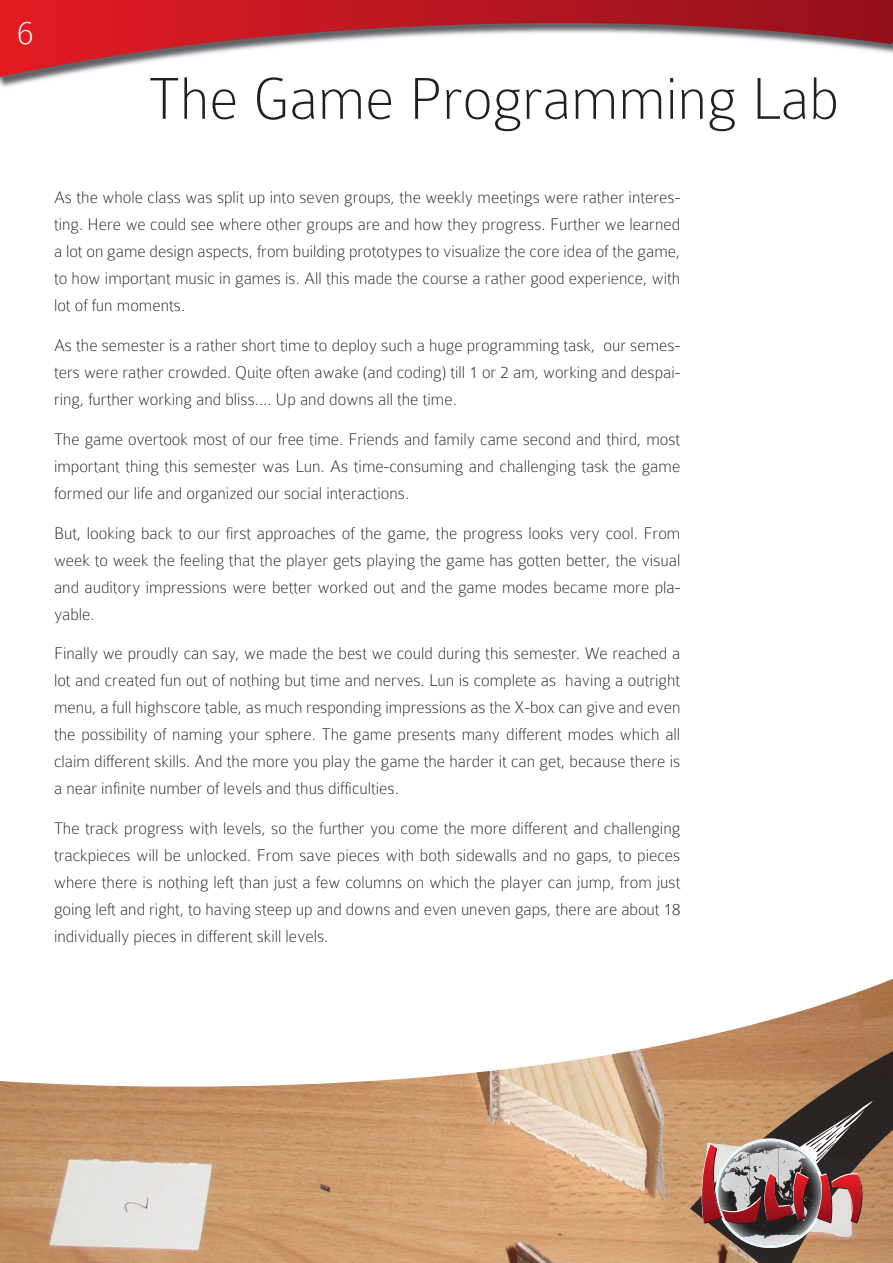
<style>
.page{position:relative;width:893px;height:1263px;background:#fff}
.page>*{position:absolute;margin:0;border:0;box-sizing:border-box;transform-origin:0 0}
.t1{font:100 63px "Colaborate";color:#231f20}
.t2{font:100 36px "Colaborate";color:#fff}
.t3{font:100 18px/27px "Colaborate";color:#231f20;text-align:justify}
</style>
<div class="page">
<img style="left:0;top:979px;width:893px;height:284px">
<svg style="left:0;top:0;width:893px;height:77px"></svg>
<svg style="left:690px;top:1004px;width:203px;height:259px;background:#ae8665"></svg>
<svg style="left:702px;top:1101px;width:171px;height:147px;background:#957269"></svg>
<h2 class="t2" style="left:17px;top:14px;width:18px">6</h2>
<h1 class="t1" style="left:149px;top:66px;width:692px">The Game Programming Lab</h1>
<p class="t3" style="left:54px;top:184px;width:628px">As the whole class was split up into seven groups, the weekly meetings were rather interes&shy;ting. Here we could see where other groups are and how they progress. Further we learned a lot on game design aspects, from building prototypes to visualize the core idea of the game, to how important music in games is. All this made the course a rather good experience, with lot of fun moments.</p>
<p class="t3" style="left:54px;top:332px;width:628px">As the semester is a rather short time to deploy such a huge programming task, our semes&shy;ters were rather crowded. Quite often awake (and coding) till 1 or 2 am, working and despai&shy;ring, further working and bliss.... Up and downs all the time.</p>
<p class="t3" style="left:54px;top:425px;width:628px">The game overtook most of our free time. Friends and family came second and third, most important thing this semester was Lun. As time-consuming and challenging task the game formed our life and organized our social interactions.</p>
<p class="t3" style="left:54px;top:519px;width:628px">But, looking back to our first approaches of the game, the progress looks very cool. From week to week the feeling that the player gets playing the game has gotten better, the visual and auditory impressions were better worked out and the game modes became more pla&shy;yable.</p>
<p class="t3" style="left:54px;top:640px;width:628px">Finally we proudly can say, we made the best we could during this semester. We reached a lot and created fun out of nothing but time and nerves. Lun is complete as having a outright menu, a full highscore table, as much responding impressions as the X-box can give and even the possibility of naming your sphere. The game presents many different modes which all claim different skills. And the more you play the game the harder it can get, because there is a near infinite number of levels and thus difficulties.</p>
<p class="t3" style="left:54px;top:815px;width:628px">The track progress with levels, so the further you come the more different and challenging trackpieces will be unlocked. From save pieces with both sidewalls and no gaps, to pieces where there is nothing left than just a few columns on which the player can jump, from just going left and right, to having steep up and downs and even uneven gaps, there are about 18 individually pieces in different skill levels.</p>
</div>
